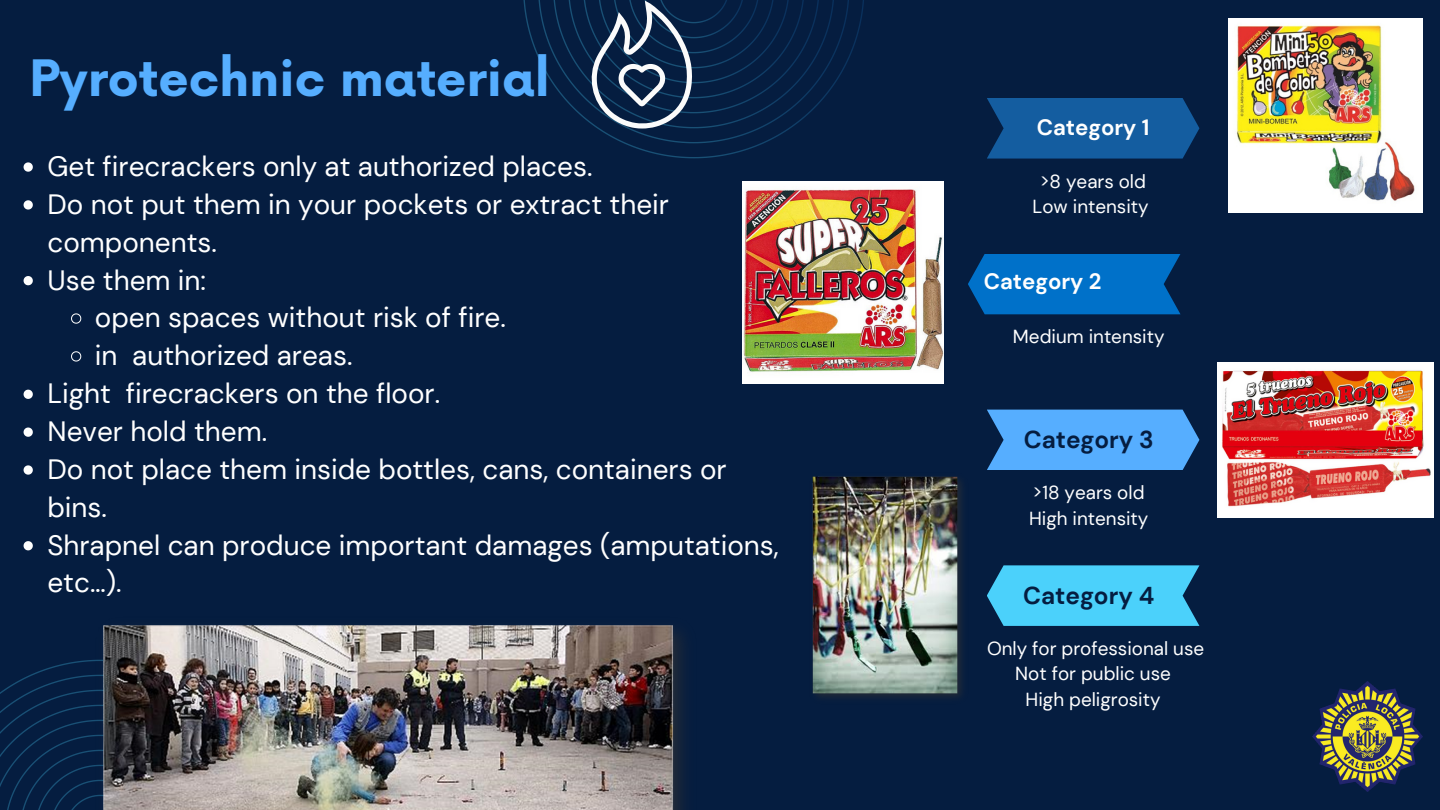
<style>
.page{position:relative;width:1440px;height:810px;background:#051d40}
.page>*{position:absolute;margin:0;border:0;box-sizing:border-box;transform-origin:0 0}
.t1{font:700 48.9px "Now";color:#56aeff}
.t2{font:27.9px "DM Sans";color:#fff}
.t3{font:700 24.4px "DM Sans";color:#051d40}
.t4{font:700 22.2px "DM Sans";color:#fff}
.t5{font:18.9px/25.5px "DM Sans";color:#fff;text-align:center}
</style>
<div class="page">
<svg style="left:523px;top:0;width:341px;height:158px"></svg>
<svg style="left:0;top:660px;width:89px;height:150px"></svg>
<img style="left:1313px;top:681px;width:110px;height:110px">
<svg style="left:537px;top:0;width:313px;height:144px"></svg>
<img style="left:89px;top:625px;width:594px;height:185px">
<svg style="left:987px;top:98px;width:212px;height:61px;background:#125798"></svg>
<svg style="left:968px;top:254px;width:213px;height:60px;background:#006abd"></svg>
<svg style="left:987px;top:410px;width:212px;height:60px;background:#4fa2f0"></svg>
<svg style="left:987px;top:565px;width:212px;height:61px;background:#45c1eb"></svg>
<img style="left:1228px;top:18px;width:195px;height:194px">
<img style="left:742px;top:182px;width:202px;height:201px">
<img style="left:1217px;top:362px;width:217px;height:156px">
<img style="left:812px;top:476px;width:150px;height:222px">
<svg style="left:24px;top:162px;width:9px;height:10px"></svg>
<svg style="left:24px;top:200px;width:9px;height:10px"></svg>
<svg style="left:24px;top:276px;width:9px;height:9px"></svg>
<svg style="left:71px;top:313px;width:11px;height:11px"></svg>
<svg style="left:71px;top:351px;width:11px;height:11px"></svg>
<svg style="left:24px;top:390px;width:9px;height:9px"></svg>
<svg style="left:24px;top:428px;width:9px;height:9px"></svg>
<svg style="left:24px;top:465px;width:9px;height:10px"></svg>
<svg style="left:24px;top:541px;width:9px;height:9px"></svg>
<h1 class="t1" style="left:30px;top:52px;width:522px">Pyrotechnic material</h1>
<p class="t2" style="left:47px;top:148px;width:547px">Get firecrackers only at authorized places.</p>
<p class="t2" style="left:47px;top:186px;width:623px">Do not put them in your pockets or extract their</p>
<p class="t2" style="left:47px;top:224px;width:171px">components.</p>
<p class="t2" style="left:47px;top:262px;width:160px">Use them in:</p>
<p class="t2" style="left:95px;top:300px;width:412px">open spaces without risk of fire.</p>
<p class="t2" style="left:95px;top:338px;width:259px">in authorized areas.</p>
<p class="t2" style="left:47px;top:375px;width:394px">Light firecrackers on the floor.</p>
<p class="t2" style="left:47px;top:413px;width:221px">Never hold them.</p>
<p class="t2" style="left:47px;top:451px;width:681px">Do not place them inside bottles, cans, containers or</p>
<p class="t2" style="left:47px;top:489px;width:61px">bins.</p>
<p class="t2" style="left:47px;top:527px;width:733px">Shrapnel can produce important damages (amputations,</p>
<p class="t2" style="left:47px;top:565px;width:76px">etc…).</p>
<p class="t4" style="left:1037px;top:113px;width:114px">Category 1</p>
<p class="t5" style="left:1033px;top:168px;width:118px">&gt;8 years old<br>Low intensity</p>
<p class="t4" style="left:984px;top:267px;width:119px">Category 2</p>
<p class="t5" style="left:1013px;top:324px;width:153px">Medium intensity</p>
<p class="t3" style="left:1024px;top:424px;width:132px">Category 3</p>
<p class="t5" style="left:1029px;top:480px;width:121px;text-align:left">&gt;18 years old<br>High intensity</p>
<p class="t3" style="left:1023px;top:579px;width:133px">Category 4</p>
<p class="t5" style="left:987px;top:636px;width:219px">Only for professional use<br>Not for public use<br>High peligrosity</p>
</div>
